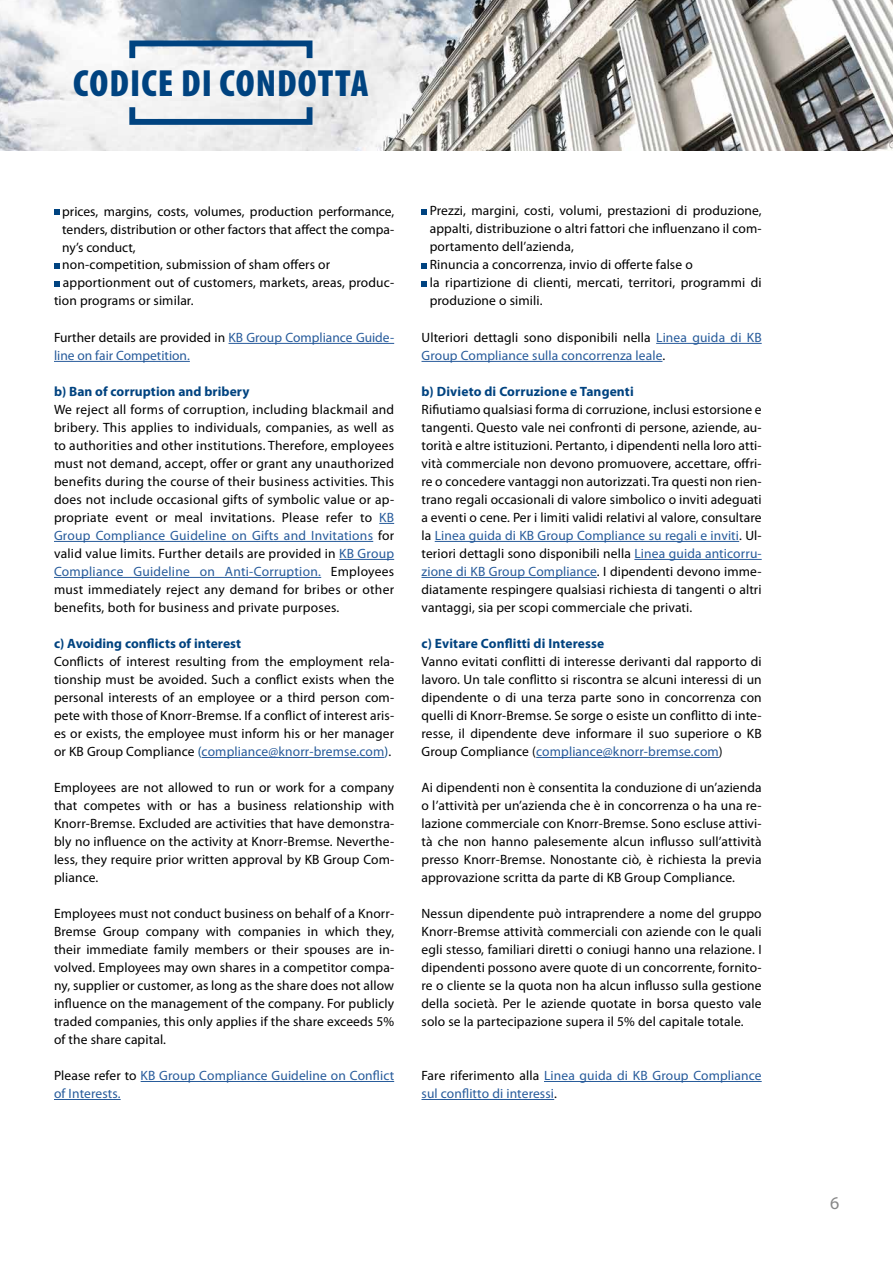
<style>
.page{position:relative;width:893px;height:1263px;background:#fff}
.page>*{position:absolute;margin:0;border:0;box-sizing:border-box;transform-origin:0 0}
.t1{font:900 condensed 37.95px "Myriad Pro";letter-spacing:.03em;color:#004380}
.t2{font:18px "Myriad Pro";color:#878787}
.t3{font:13.5px/18px "Myriad Pro";letter-spacing:.01em;color:#000;text-align:justify}
.t4{font:13.5px/18px "Myriad Pro";letter-spacing:.01em;color:#275b9b}
.t5{font:700 13.5px "Myriad Pro";letter-spacing:.005em;color:#004380}
.s1{color:#000}
.s2{color:#275b9b}
.s3{color:#004380}
</style>
<div class="page">
<img style="left:0;top:0;width:893px;height:151px">
<div style="left:129px;top:41px;width:183px;height:20px;border:6px solid #004380"></div>
<div style="left:129px;top:104px;width:183px;height:21px;border:6px solid #004380"></div>
<hr style="left:229px;top:343px;width:165px;height:1px;background:#275b9b">
<hr style="left:54px;top:361px;width:136px;height:1px;background:#275b9b">
<svg style="left:379px;top:523px;width:15px;height:1px"></svg>
<hr style="left:54px;top:541px;width:319px;height:1px;background:#275b9b">
<hr style="left:339px;top:559px;width:55px;height:1px;background:#275b9b">
<hr style="left:54px;top:577px;width:267px;height:1px;background:#275b9b">
<hr style="left:202px;top:757px;width:182px;height:1px;background:#275b9b">
<hr style="left:141px;top:1081px;width:253px;height:1px;background:#275b9b">
<hr style="left:54px;top:1099px;width:67px;height:1px;background:#275b9b">
<svg style="left:54px;top:209px;width:5px;height:5px"></svg>
<svg style="left:54px;top:263px;width:5px;height:5px"></svg>
<svg style="left:54px;top:281px;width:5px;height:5px"></svg>
<hr style="left:656px;top:343px;width:106px;height:1px;background:#275b9b">
<hr style="left:421px;top:361px;width:241px;height:1px;background:#275b9b">
<hr style="left:435px;top:541px;width:304px;height:1px;background:#275b9b">
<hr style="left:634px;top:559px;width:128px;height:1px;background:#275b9b">
<hr style="left:421px;top:577px;width:176px;height:1px;background:#275b9b">
<hr style="left:536px;top:757px;width:183px;height:1px;background:#275b9b">
<hr style="left:544px;top:1081px;width:218px;height:1px;background:#275b9b">
<hr style="left:421px;top:1099px;width:133px;height:1px;background:#275b9b">
<svg style="left:421px;top:209px;width:6px;height:5px"></svg>
<svg style="left:421px;top:263px;width:6px;height:5px"></svg>
<svg style="left:421px;top:281px;width:6px;height:5px"></svg>
<h1 class="t1" style="left:73px;top:62px;width:297px">CODICE DI CONDOTTA</h1>
<p class="t3" style="left:62px;top:203px;width:333px">prices, margins, costs, volumes, production performance, tenders, distribution or other factors that affect the compa&shy;ny’s conduct,</p>
<p class="t3" style="left:62px;top:255px;width:269px">non-competition, submission of sham offers or</p>
<p class="t3" style="left:63px;top:273px;width:333px">apportionment out of customers, markets, areas, produc-</p>
<p class="t3" style="left:54px;top:291px;width:141px">tion programs or similar.</p>
<p class="t4" style="left:54px;top:329px;width:342px"><span class="s1">Further details are provided in</span> KB Group Compliance Guide&shy;line on fair Competition.</p>
<p class="t5" style="left:54px;top:384px;width:197px">b) Ban of corruption and bribery</p>
<p class="t3" style="left:54px;top:401px;width:342px">We reject all forms of corruption, including blackmail and bribery. This applies to individuals, companies, as well as to authorities and other institutions. Therefore, employees must not demand, accept, offer or grant any unauthorized benefits during the course of their business activities. This does not include occasional gifts of symbolic value or ap&shy;propriate event or meal invitations. Please refer to <span class="s2">KB Group Compliance Guideline on Gifts and Invitations</span> for valid value limits. Further details are provided in <span class="s2">KB Group Compliance Guideline on Anti-Corruption.</span> Employees must immediately reject any demand for bribes or other benefits, both for business and private purposes.</p>
<p class="t5" style="left:54px;top:636px;width:189px">c) Avoiding conflicts of interest</p>
<p class="t3" style="left:54px;top:653px;width:342px">Conflicts of interest resulting from the employment rela&shy;tionship must be avoided. Such a conflict exists when the personal interests of an employee or a third person com&shy;pete with those of Knorr-Bremse. If a conflict of interest aris&shy;es or exists, the employee must inform his or her manager or KB Group Compliance <span class="s3">(</span><span class="s2">compliance@knorr-bremse.com</span><span class="s3">)</span>.</p>
<p class="t3" style="left:54px;top:779px;width:342px">Employees are not allowed to run or work for a company that competes with or has a business relationship with Knorr-Bremse. Excluded are activities that have demonstra&shy;bly no influence on the activity at Knorr-Bremse. Neverthe&shy;less, they require prior written approval by KB Group Com&shy;pliance.</p>
<p class="t3" style="left:54px;top:905px;width:342px">Employees must not conduct business on behalf of a Knorr-Bremse Group company with companies in which they, their immediate family members or their spouses are in&shy;volved. Employees may own shares in a competitor compa&shy;ny, supplier or customer, as long as the share does not allow influence on the management of the company. For publicly traded companies, this only applies if the share exceeds 5% of the share capital.</p>
<p class="t4" style="left:54px;top:1067px;width:342px"><span class="s1">Please refer to</span> KB Group Compliance Guideline on Conflict of Interests.</p>
<p class="t3" style="left:430px;top:201px;width:333px;text-align:left">Prezzi, margini, costi, volumi, prestazioni di produzione, appalti, distribuzione o altri fattori che influenzano il com&shy;portamento dell’azienda,<br>Rinuncia a concorrenza, invio di offerte false o<br>la ripartizione di clienti, mercati, territori, programmi di produzione o simili.</p>
<p class="t4" style="left:421px;top:329px;width:342px"><span class="s1">Ulteriori dettagli sono disponibili nella</span> Linea guida di KB<br>Group Compliance sulla concorrenza leale<span class="s1">.</span></p>
<p class="t5" style="left:421px;top:384px;width:214px">b) Divieto di Corruzione e Tangenti</p>
<p class="t3" style="left:421px;top:401px;width:342px">Rifiutiamo qualsiasi forma di corruzione, inclusi estorsione e tangenti. Questo vale nei confronti di persone, aziende, au&shy;torità e altre istituzioni. Pertanto, i dipendenti nella loro atti&shy;vità commerciale non devono promuovere, accettare, offri&shy;re o concedere vantaggi non autorizzati. Tra questi non rien&shy;trano regali occasionali di valore simbolico o inviti adeguati a eventi o cene. Per i limiti validi relativi al valore, consultare la <span class="s2">Linea guida di KB Group Compliance su regali e inviti</span>. Ul&shy;teriori dettagli sono disponibili nella <span class="s2">Linea guida anticorru&shy;zione di KB Group Compliance</span>. I dipendenti devono imme&shy;diatamente respingere qualsiasi richiesta di tangenti o altri vantaggi, sia per scopi commerciale che privati.</p>
<p class="t5" style="left:421px;top:636px;width:184px">c) Evitare Conflitti di Interesse</p>
<p class="t3" style="left:421px;top:653px;width:342px">Vanno evitati conflitti di interesse derivanti dal rapporto di lavoro. Un tale conflitto si riscontra se alcuni interessi di un dipendente o di una terza parte sono in concorrenza con quelli di Knorr-Bremse. Se sorge o esiste un conflitto di inte&shy;resse, il dipendente deve informare il suo superiore o KB Group Compliance (<span class="s2">compliance@knorr-bremse.com</span>)</p>
<p class="t3" style="left:421px;top:779px;width:342px">Ai dipendenti non è consentita la conduzione di un’azienda o l’attività per un’azienda che è in concorrenza o ha una re&shy;lazione commerciale con Knorr-Bremse. Sono escluse attivi&shy;tà che non hanno palesemente alcun influsso sull’attività presso Knorr-Bremse. Nonostante ciò, è richiesta la previa approvazione scritta da parte di KB Group Compliance.</p>
<p class="t3" style="left:421px;top:905px;width:342px">Nessun dipendente può intraprendere a nome del gruppo Knorr-Bremse attività commerciali con aziende con le quali egli stesso, familiari diretti o coniugi hanno una relazione. I dipendenti possono avere quote di un concorrente, fornito&shy;re o cliente se la quota non ha alcun influsso sulla gestione della società. Per le aziende quotate in borsa questo vale solo se la partecipazione supera il 5% del capitale totale.</p>
<p class="t4" style="left:421px;top:1067px;width:342px"><span class="s1">Fare riferimento alla</span> Linea guida di KB Group Compliance sul conflitto di interessi<span class="s1">.</span></p>
<h2 class="t2" style="left:830px;top:1193px;width:11px">6</h2>
</div>
